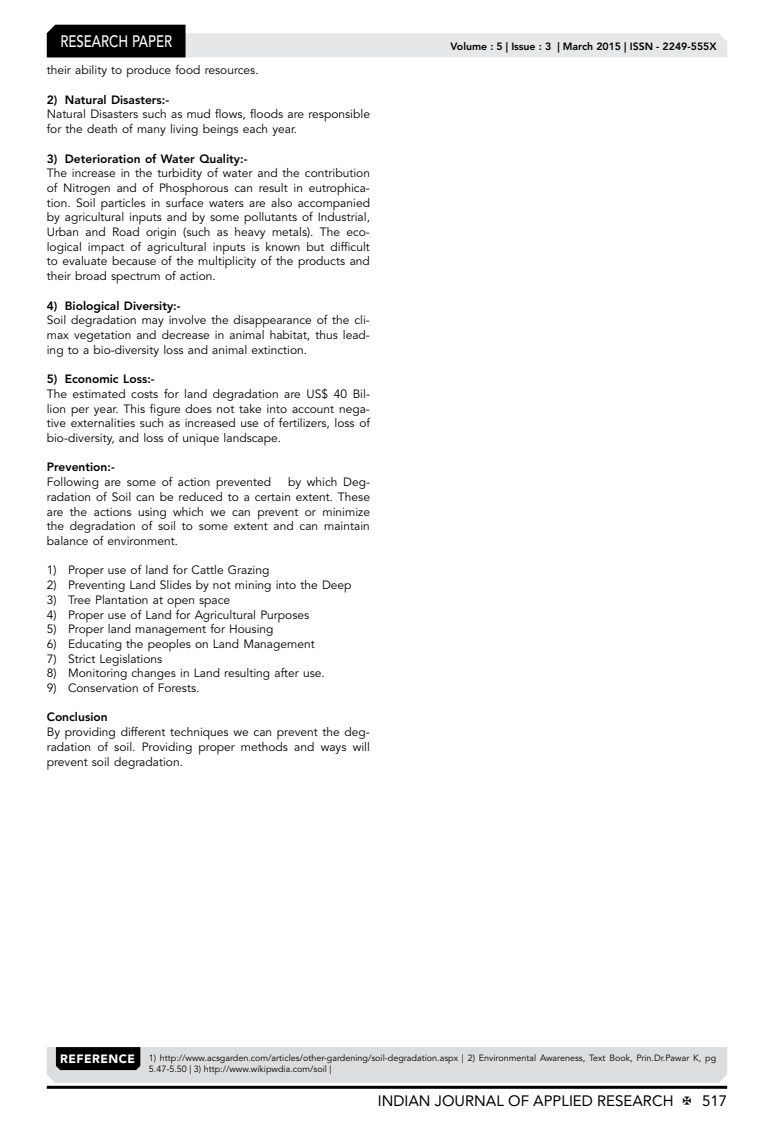
<style>
.page{position:relative;width:774px;height:1136px;background:#fff}
.page>*{position:absolute;margin:0;border:0;box-sizing:border-box;transform-origin:0 0}
.t1{font:500 16.5px "Avenir LT Std";color:#fff;scale:.8 1}
.t2{font:15px "Avenir LT Std";color:#000}
.t3{font:12px/14.7px "Avenir LT Std";color:#000;text-align:justify}
.t4{font:800 12px "Avenir LT Std";color:#000}
.t5{font:800 10.5px "Avenir LT Std";color:#000}
.t6{font:9px/10.5px "Avenir LT Std";color:#000}
.s1{font-weight:900;font-size:12px;color:#fff}
</style>
<div class="page">
<hr style="left:47px;top:1085px;width:680px;height:3px;background:#000">
<svg style="left:47px;top:25px;width:680px;height:32px"></svg>
<svg style="left:47px;top:1047px;width:680px;height:35px;background:#cacbcc"></svg>
<h1 class="t1" style="left:60px;top:32px;width:139px">RESEARCH PAPER</h1>
<p class="t3" style="left:47px;top:63px;width:213px">their ability to produce food resources.</p>
<p class="t4" style="left:47px;top:92px;width:124px">2) Natural Disasters:-</p>
<p class="t3" style="left:47px;top:107px;width:325px">Natural Disasters such as mud flows, floods are responsible for the death of many living beings each year.</p>
<p class="t4" style="left:47px;top:151px;width:202px">3) Deterioration of Water Quality:-</p>
<p class="t3" style="left:47px;top:166px;width:325px">The increase in the turbidity of water and the contribution of Nitrogen and of Phosphorous can result in eutrophica&shy;tion. Soil particles in surface waters are also accompanied by agricultural inputs and by some pollutants of Industrial, Urban and Road origin (such as heavy metals). The eco&shy;logical impact of agricultural inputs is known but difficult to evaluate because of the multiplicity of the products and their broad spectrum of action.</p>
<p class="t4" style="left:47px;top:298px;width:135px">4) Biological Diversity:-</p>
<p class="t3" style="left:47px;top:313px;width:325px">Soil degradation may involve the disappearance of the cli&shy;max vegetation and decrease in animal habitat, thus lead&shy;ing to a bio-diversity loss and animal extinction.</p>
<p class="t4" style="left:47px;top:372px;width:109px">5) Economic Loss:-</p>
<p class="t3" style="left:47px;top:386px;width:325px">The estimated costs for land degradation are US$ 40 Bil&shy;lion per year. This figure does not take into account nega&shy;tive externalities such as increased use of fertilizers, loss of bio-diversity, and loss of unique landscape.</p>
<p class="t4" style="left:47px;top:460px;width:70px">Prevention:-</p>
<p class="t3" style="left:47px;top:475px;width:226px">Following are some of action prevented</p>
<p class="t3" style="left:47px;top:475px;width:325px;text-indent:241px">by which Deg&shy;radation of Soil can be reduced to a certain extent. These are the actions using which we can prevent or minimize the degradation of soil to some extent and can maintain balance of environment.</p>
<p class="t3" style="left:47px;top:563px;width:224px">1) Proper use of land for Cattle Grazing</p>
<p class="t3" style="left:47px;top:578px;width:306px">2) Preventing Land Slides by not mining into the Deep</p>
<p class="t3" style="left:47px;top:592px;width:185px">3) Tree Plantation at open space</p>
<p class="t3" style="left:47px;top:607px;width:264px">4) Proper use of Land for Agricultural Purposes</p>
<p class="t3" style="left:47px;top:622px;width:228px">5) Proper land management for Housing</p>
<p class="t3" style="left:47px;top:636px;width:269px">6) Educating the peoples on Land Management</p>
<p class="t3" style="left:47px;top:651px;width:117px">7) Strict Legislations</p>
<p class="t3" style="left:47px;top:666px;width:280px">8) Monitoring changes in Land resulting after use.</p>
<p class="t3" style="left:47px;top:680px;width:154px">9) Conservation of Forests.</p>
<p class="t4" style="left:47px;top:710px;width:62px">Conclusion</p>
<p class="t3" style="left:47px;top:725px;width:325px">By providing different techniques we can prevent the deg&shy;radation of soil. Providing proper methods and ways will prevent soil degradation.</p>
<p class="t5" style="left:450px;top:41px;width:268px">Volume : 5 | Issue : 3 | March 2015 | ISSN - 2249-555X</p>
<p class="t6" style="left:149px;top:1052px;width:569px;text-indent:-89px"><span class="s1">REFERENCE</span> 1) http://www.acsgarden.com/articles/other-gardening/soil-degradation.aspx | 2) Environmental Awareness, Text Book, Prin.Dr.Pawar K, pg<br>5.47-5.50 | 3) http://www.wikipwdia.com/soil |</p>
<p class="t2" style="left:378px;top:1091px;width:297px">INDIAN JOURNAL OF APPLIED RESEARCH</p>
<p class="t2" style="left:702px;top:1091px;width:27px">517</p>
</div>
